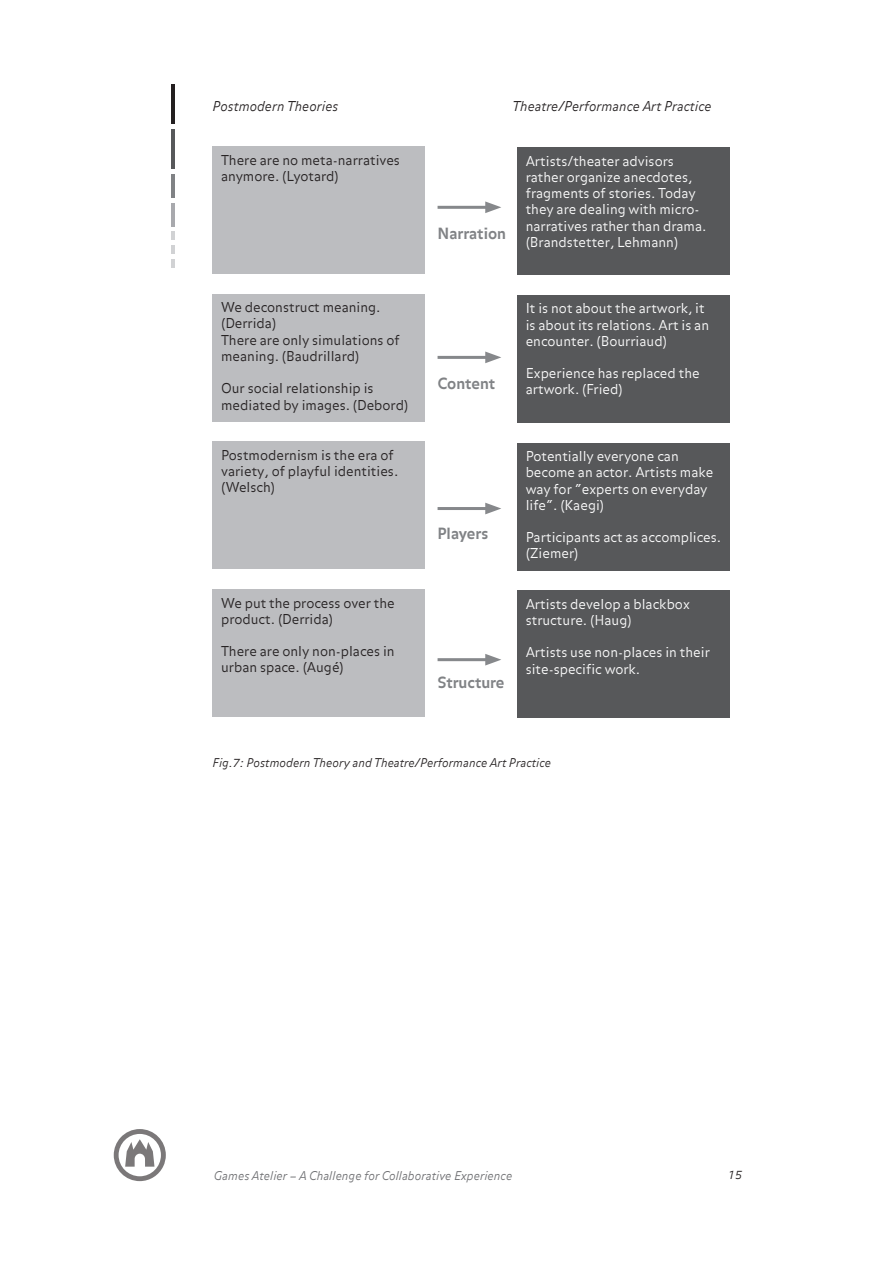
<style>
.page{position:relative;width:893px;height:1263px;background:#fff}
.page>*{position:absolute;margin:0;border:0;box-sizing:border-box;transform-origin:0 0}
.t1{font:700 15.3px "Balance";color:#808285}
.t2{font:300 13.5px/16.2px "Balance";color:#fff}
.t3{font:300 13.5px/16.2px "Balance";color:#231f20}
.t4{font:italic 300 13.5px "Balance";color:#231f20}
.t5{font:italic 300 12px "Balance";color:#231f20}
.t6{font:italic 300 12px "Balance";color:#6c6d70}
</style>
<div class="page">
<hr style="left:171px;top:84px;width:4px;height:40px;background:#231f20">
<svg style="left:114px;top:1129px;width:52px;height:52px"></svg>
<hr style="left:171px;top:129px;width:4px;height:40px;background:#57585a">
<hr style="left:171px;top:174px;width:4px;height:24px;background:#808285">
<hr style="left:171px;top:203px;width:4px;height:23px;background:#a8a9ad">
<svg style="left:171px;top:232px;width:4px;height:36px"></svg>
<div style="left:213px;top:146px;width:212px;height:128px;background:#bcbdc0"></div>
<div style="left:517px;top:147px;width:213px;height:128px;background:#57585a"></div>
<div style="left:213px;top:294px;width:212px;height:127px;background:#bcbdc0"></div>
<div style="left:517px;top:295px;width:213px;height:128px;background:#57585a"></div>
<div style="left:213px;top:441px;width:212px;height:128px;background:#bcbdc0"></div>
<div style="left:517px;top:443px;width:213px;height:127px;background:#57585a"></div>
<div style="left:213px;top:589px;width:212px;height:128px;background:#bcbdc0"></div>
<div style="left:517px;top:590px;width:213px;height:128px;background:#57585a"></div>
<hr style="left:438px;top:206px;width:53px;height:3px;background:#86888b">
<svg style="left:485px;top:201px;width:16px;height:12px"></svg>
<hr style="left:438px;top:356px;width:53px;height:3px;background:#86888b">
<svg style="left:485px;top:351px;width:16px;height:12px"></svg>
<hr style="left:438px;top:507px;width:53px;height:3px;background:#86888b">
<svg style="left:485px;top:503px;width:16px;height:11px"></svg>
<hr style="left:438px;top:658px;width:53px;height:3px;background:#86888b">
<svg style="left:485px;top:654px;width:16px;height:11px"></svg>
<p class="t4" style="left:213px;top:98px;width:127px">Postmodern Theories</p>
<p class="t4" style="left:513px;top:98px;width:201px">Theatre/Performance Art Practice</p>
<p class="t3" style="left:221px;top:153px;width:180px">There are no meta-narratives anymore. (Lyotard)</p>
<p class="t2" style="left:526px;top:154px;width:182px">Artists/theater advisors rather organize anecdotes, fragments of stories. Today they are dealing with micro&shy;narratives rather than drama. (Brandstetter, Lehmann)</p>
<p class="t1" style="left:438px;top:224px;width:70px">Narration</p>
<p class="t3" style="left:221px;top:300px;width:180px">We deconstruct meaning. (Derrida)<br>There are only simulations of meaning. (Baudrillard)</p>
<p class="t3" style="left:221px;top:381px;width:189px">Our social relationship is mediated by images. (Debord)</p>
<p class="t1" style="left:438px;top:374px;width:59px">Content</p>
<p class="t2" style="left:526px;top:301px;width:185px">It is not about the artwork, it is about its relations. Art is an encounter. (Bourriaud)</p>
<p class="t2" style="left:526px;top:366px;width:176px">Experience has replaced the artwork. (Fried)</p>
<p class="t3" style="left:221px;top:448px;width:179px">Postmodernism is the era of variety, of playful identities. (Welsch)</p>
<p class="t2" style="left:526px;top:449px;width:189px">Potentially everyone can become an actor. Artists make way for “experts on everyday life“. (Kaegi)</p>
<p class="t2" style="left:526px;top:530px;width:197px">Participants act as accomplices. (Ziemer)</p>
<p class="t3" style="left:221px;top:595px;width:175px">We put the process over the product. (Derrida)</p>
<p class="t3" style="left:221px;top:644px;width:175px">There are only non-places in urban space. (Augé)</p>
<p class="t1" style="left:438px;top:524px;width:52px">Players</p>
<p class="t2" style="left:526px;top:597px;width:166px">Artists develop a blackbox structure. (Haug)</p>
<p class="t2" style="left:526px;top:645px;width:186px">Artists use non-places in their site-specific work.</p>
<p class="t1" style="left:438px;top:674px;width:69px">Structure</p>
<p class="t5" style="left:213px;top:755px;width:340px">Fig.7: Postmodern Theory and Theatre/Performance Art Practice</p>
<p class="t6" style="left:214px;top:1169px;width:300px">Games Atelier – A Challenge for Collaborative Experience</p>
<p class="t5" style="left:728px;top:1168px;width:15px">15</p>
</div>
